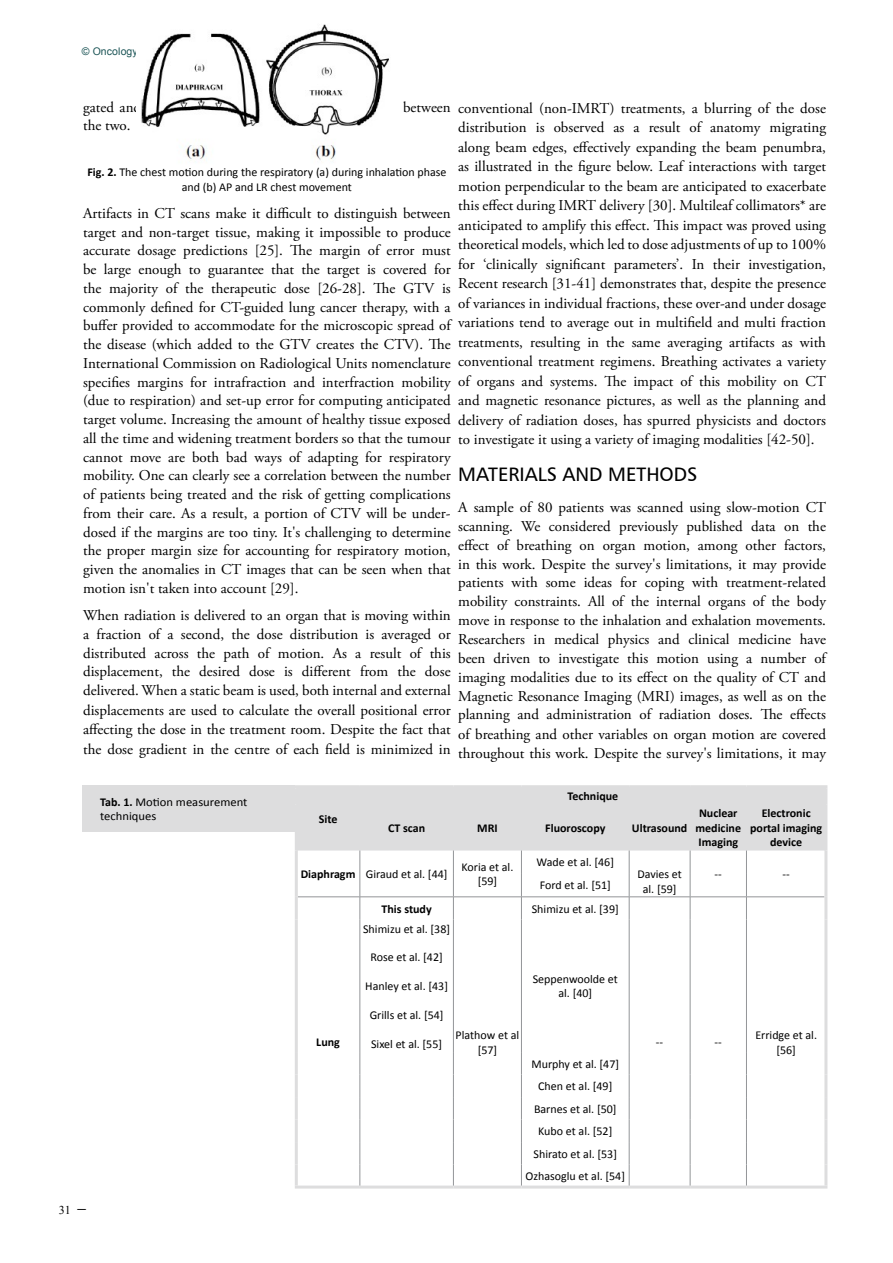
<style>
.page{position:relative;width:893px;height:1263px;background:#fff}
.page>*{position:absolute;margin:0;border:0;box-sizing:border-box;transform-origin:0 0}
.t1{font:19.5px "Humanist 777 BT Roman B";color:#000}
.t2{font:15px/18.8px "Adobe Garamond Pro";color:#000;text-align:justify}
.t3{font:12px/14.4px "Calibri";color:#000;text-align:center}
.t4{font:700 12px/14.4px "Calibri";color:#000}
.t5{font:12px/14.4px "Calibri";color:#000;scale:1.05 1}
.t6{font:12px "Times New Roman";color:#000}
.s1{font-weight:700}
.s2{font-family:"Minion Pro";font-size:18px}
</style>
<div class="page">
<img style="left:141px;top:24px;width:248px;height:136px">
<div style="left:82px;top:785px;width:213px;height:46px;background:#ddddde"></div>
<hr style="left:295px;top:785px;width:65px;height:3px;background:#ddddde">
<hr style="left:295px;top:788px;width:3px;height:16px;background:#ddddde">
<hr style="left:360px;top:785px;width:93px;height:3px;background:#ddddde">
<hr style="left:453px;top:785px;width:68px;height:3px;background:#ddddde">
<hr style="left:521px;top:785px;width:108px;height:3px;background:#ddddde">
<hr style="left:629px;top:785px;width:61px;height:3px;background:#ddddde">
<hr style="left:690px;top:785px;width:56px;height:3px;background:#ddddde">
<hr style="left:746px;top:785px;width:81px;height:3px;background:#ddddde">
<hr style="left:824px;top:788px;width:3px;height:16px;background:#ddddde">
<hr style="left:295px;top:804px;width:3px;height:46px;background:#ddddde">
<hr style="left:824px;top:804px;width:3px;height:46px;background:#ddddde">
<hr style="left:295px;top:850px;width:3px;height:23px;background:#ddddde">
<hr style="left:824px;top:850px;width:3px;height:23px;background:#ddddde">
<hr style="left:295px;top:873px;width:3px;height:24px;background:#ddddde">
<hr style="left:824px;top:873px;width:3px;height:24px;background:#ddddde">
<hr style="left:295px;top:897px;width:3px;height:22px;background:#ddddde">
<hr style="left:824px;top:897px;width:3px;height:22px;background:#ddddde">
<hr style="left:295px;top:919px;width:3px;height:133px;background:#ddddde">
<hr style="left:824px;top:919px;width:3px;height:133px;background:#ddddde">
<hr style="left:295px;top:1052px;width:3px;height:22px;background:#ddddde">
<hr style="left:824px;top:1052px;width:3px;height:22px;background:#ddddde">
<hr style="left:295px;top:1074px;width:3px;height:23px;background:#ddddde">
<hr style="left:824px;top:1074px;width:3px;height:23px;background:#ddddde">
<hr style="left:295px;top:1097px;width:3px;height:22px;background:#ddddde">
<hr style="left:824px;top:1097px;width:3px;height:22px;background:#ddddde">
<hr style="left:295px;top:1119px;width:3px;height:23px;background:#ddddde">
<hr style="left:824px;top:1119px;width:3px;height:23px;background:#ddddde">
<hr style="left:295px;top:1142px;width:3px;height:22px;background:#ddddde">
<hr style="left:824px;top:1142px;width:3px;height:22px;background:#ddddde">
<hr style="left:295px;top:1164px;width:3px;height:21px;background:#ddddde">
<hr style="left:824px;top:1164px;width:3px;height:21px;background:#ddddde">
<hr style="left:295px;top:1185px;width:65px;height:3px;background:#ddddde">
<hr style="left:360px;top:1185px;width:93px;height:3px;background:#ddddde">
<hr style="left:453px;top:1185px;width:68px;height:3px;background:#ddddde">
<hr style="left:521px;top:1185px;width:108px;height:3px;background:#ddddde">
<hr style="left:629px;top:1185px;width:61px;height:3px;background:#ddddde">
<hr style="left:690px;top:1185px;width:56px;height:3px;background:#ddddde">
<hr style="left:746px;top:1185px;width:81px;height:3px;background:#ddddde">
<svg style="left:298px;top:788px;width:527px;height:131px"></svg>
<hr style="left:360px;top:919px;width:1px;height:133px;background:#939598">
<hr style="left:453px;top:919px;width:1px;height:133px;background:#939598">
<hr style="left:521px;top:919px;width:1px;height:133px;background:#939598">
<hr style="left:629px;top:919px;width:1px;height:133px;background:#939598">
<hr style="left:690px;top:919px;width:1px;height:133px;background:#939598">
<hr style="left:746px;top:919px;width:1px;height:133px;background:#939598">
<svg style="left:360px;top:1052px;width:1px;height:133px"></svg>
<svg style="left:453px;top:1052px;width:1px;height:133px"></svg>
<svg style="left:521px;top:1052px;width:1px;height:133px"></svg>
<svg style="left:629px;top:1052px;width:1px;height:133px"></svg>
<svg style="left:690px;top:1052px;width:1px;height:133px"></svg>
<svg style="left:746px;top:1052px;width:1px;height:133px"></svg>
<p class="t2" style="left:458px;top:99px;width:369px;line-height:19.5px">conventional (non-IMRT) treatments, a blurring of the dose distribution is observed as a result of anatomy migrating along beam edges, effectively expanding the beam penumbra, as illustrated in the figure below. Leaf interactions with target motion perpendicular to the beam are anticipated to exacerbate this effect during IMRT delivery [30]. Multileaf collimators* are anticipated to amplify this effect. This impact was proved using theoretical models, which led to dose adjustments of up to 100% for ‘clinically significant parameters’. In their investigation, Recent research [31-41] demonstrates that, despite the presence of variances in individual fractions, these over-and under dosage variations tend to average out in multifield and multi fraction treatments, resulting in the same averaging artifacts as with conventional treatment regimens. Breathing activates a variety of organs and systems. The impact of this mobility on CT and magnetic resonance pictures, as well as the planning and delivery of radiation doses, has spurred physicists and doctors to investigate it using a variety of imaging modalities [42-50].</p>
<h1 class="t1" style="left:458px;top:462px;width:241px">MATERIALS AND METHODS</h1>
<p class="t2" style="left:458px;top:498px;width:369px">A sample of 80 patients was scanned using slow-motion CT scanning. We considered previously published data on the effect of breathing on organ motion, among other factors, in this work. Despite the survey's limitations, it may provide patients with some ideas for coping with treatment-related mobility constraints. All of the internal organs of the body move in response to the inhalation and exhalation movements.<br>Researchers in medical physics and clinical medicine have been driven to investigate this motion using a number of imaging modalities due to its effect on the quality of CT and Magnetic Resonance Imaging (MRI) images, as well as on the planning and administration of radiation doses. The effects of breathing and other variables on organ motion are covered throughout this work. Despite the survey's limitations, it may</p>
<p class="t2" style="left:83px;top:117px;width:49px">the two.</p>
<p class="t3" style="left:87px;top:165px;width:361px"><span class="s1">Fig. 2.</span> The chest motion during the respiratory (a) during inhalation phase and (b) AP and LR chest movement</p>
<p class="t2" style="left:83px;top:204px;width:369px">Artifacts in CT scans make it difficult to distinguish between target and non-target tissue, making it impossible to produce accurate dosage predictions [25]. The margin of error must be large enough to guarantee that the target is covered for the majority of the therapeutic dose [26-28]. The GTV is commonly defined for CT-guided lung cancer therapy, with a buffer provided to accommodate for the microscopic spread of the disease (which added to the GTV creates the CTV). The International Commission on Radiological Units nomenclature specifies margins for intrafraction and interfraction mobility (due to respiration) and set-up error for computing anticipated target volume. Increasing the amount of healthy tissue exposed all the time and widening treatment borders so that the tumour cannot move are both bad ways of adapting for respiratory mobility. One can clearly see a correlation between the number of patients being treated and the risk of getting complications from their care. As a result, a portion of CTV will be under&shy;dosed if the margins are too tiny. It's challenging to determine the proper margin size for accounting for respiratory motion, given the anomalies in CT images that can be seen when that motion isn't taken into account [29].</p>
<p class="t2" style="left:83px;top:606px;width:369px">When radiation is delivered to an organ that is moving within a fraction of a second, the dose distribution is averaged or distributed across the path of motion. As a result of this displacement, the desired dose is different from the dose delivered. When a static beam is used, both internal and external displacements are used to calculate the overall positional error affecting the dose in the treatment room. Despite the fact that the dose gradient in the centre of each field is minimized in</p>
<p class="t5" style="left:100px;top:794px;width:142px"><span class="s1">Tab. 1.</span> Motion measurement techniques</p>
<p class="t6" style="left:59px;top:1202px;width:30px">31 <span class="s2">−</span></p>
<p class="t4" style="left:319px;top:812px;width:20px">Site</p>
<p class="t4" style="left:568px;top:789px;width:52px">Technique</p>
<p class="t4" style="left:388px;top:821px;width:39px">CT scan</p>
<p class="t4" style="left:477px;top:821px;width:22px">MRI</p>
<p class="t4" style="left:545px;top:821px;width:62px">Fluoroscopy</p>
<p class="t4" style="left:632px;top:821px;width:57px">Ultrasound</p>
<p class="t4" style="left:695px;top:806px;width:47px">Nuclear medicine<br>Imaging</p>
<p class="t4" style="left:750px;top:806px;width:74px;text-align:center">Electronic portal imaging device</p>
<p class="t3" style="left:301px;top:867px;width:148px"><span class="s1">Diaphragm</span> Giraud et al. [44]</p>
<p class="t3" style="left:461px;top:860px;width:53px">Koria et al. [59]</p>
<p class="t3" style="left:537px;top:855px;width:79px">Wade et al. [46]</p>
<p class="t3" style="left:540px;top:878px;width:73px">Ford et al. [51]</p>
<p class="t4" style="left:316px;top:1035px;width:25px">Lung</p>
<p class="t4" style="left:382px;top:901px;width:52px">This study</p>
<p class="t3" style="left:363px;top:921px;width:89px">Shimizu et al. [38]</p>
<p class="t3" style="left:370px;top:950px;width:74px">Rose et al. [42]</p>
<p class="t3" style="left:365px;top:979px;width:84px">Hanley et al. [43]</p>
<p class="t3" style="left:370px;top:1008px;width:75px">Grills et al. [54]</p>
<p class="t3" style="left:371px;top:1037px;width:72px">Sixel et al. [55]</p>
<p class="t3" style="left:456px;top:1028px;width:65px">Plathow et al [57]</p>
<p class="t3" style="left:532px;top:901px;width:89px">Shimizu et al. [39]</p>
<p class="t3" style="left:533px;top:972px;width:87px">Seppenwoolde et al. [40]</p>
<p class="t3" style="left:526px;top:1053px;width:101px;line-height:22.5px">Murphy et al. [47]<br>Chen et al. [49]<br>Barnes et al. [50]<br>Kubo et al. [52]<br>Shirato et al. [53]<br>Ozhasoglu et al. [54]</p>
<p class="t3" style="left:637px;top:867px;width:46px">Davies et al. [59]</p>
<p class="t3" style="left:715px;top:867px;width:9px">--</p>
<p class="t3" style="left:783px;top:867px;width:9px">--</p>
<p class="t3" style="left:656px;top:1035px;width:9px">--</p>
<p class="t3" style="left:715px;top:1035px;width:9px">--</p>
<p class="t3" style="left:755px;top:1028px;width:63px">Erridge et al. [56]</p>
</div>
